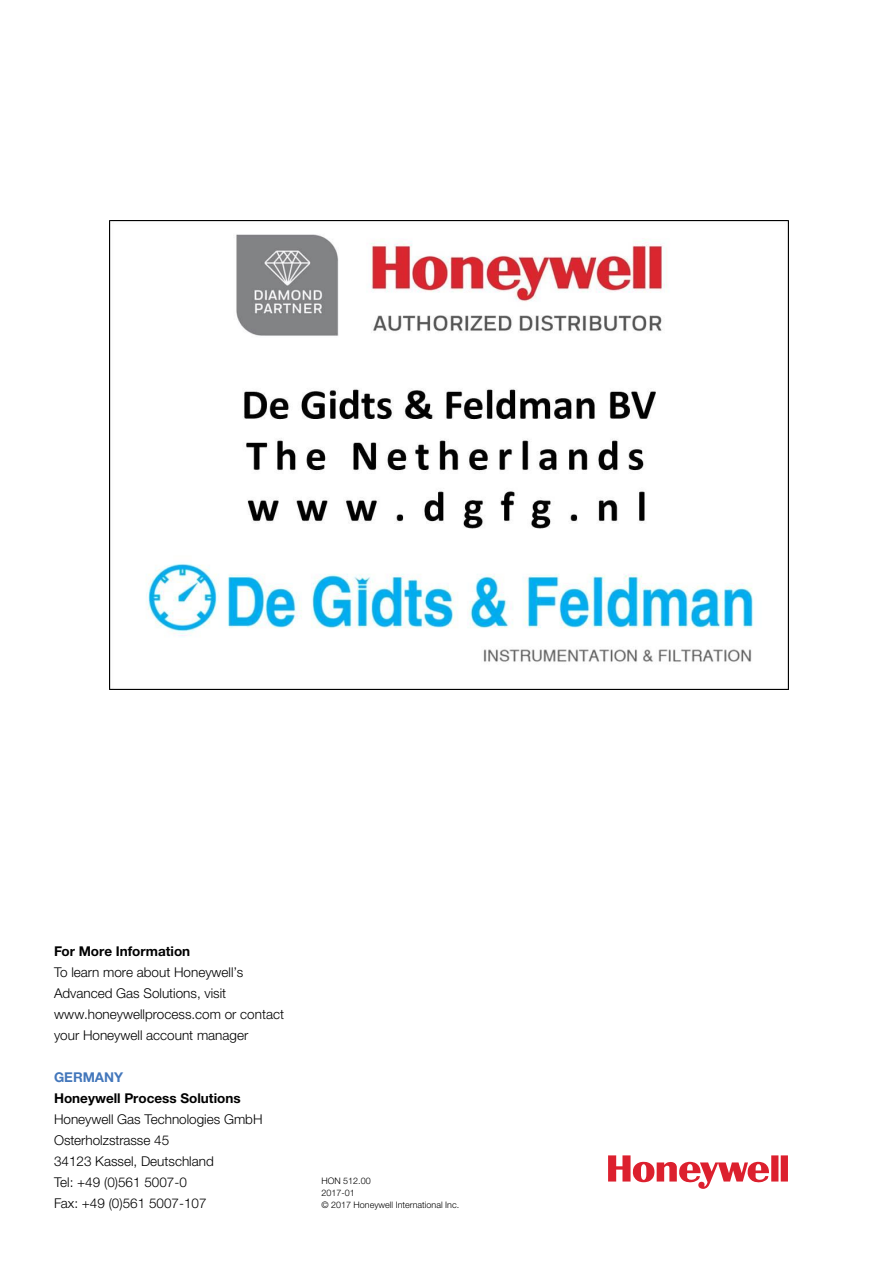
<style>
.page{position:relative;width:893px;height:1263px;background:#fff}
.page>*{position:absolute;margin:0;border:0;box-sizing:border-box;transform-origin:0 0}
.t1{font:300 13.5px/21px "Helvetica Neue LTW1 G";color:#000}
.t2{font:700 13.5px "Helvetica Neue LTW1 G";color:#000}
.t3{font:700 13.5px "Helvetica Neue LTW1 G";color:#4377bb}
.t4{font:300 9px/12px "Helvetica Neue LTW1 G";color:#000}
</style>
<div class="page">
<svg style="left:608px;top:1155px;width:180px;height:34px"></svg>
<img style="left:109px;top:220px;width:680px;height:469px">
<p class="t2" style="left:54px;top:942px;width:138px">For More Information</p>
<p class="t1" style="left:54px;top:961px;width:232px">To learn more about Honeywell’s Advanced Gas Solutions, visit www.honeywellprocess.com or contact your Honeywell account manager</p>
<p class="t3" style="left:54px;top:1068px;width:71px">GERMANY</p>
<p class="t2" style="left:54px;top:1089px;width:188px">Honeywell Process Solutions</p>
<p class="t1" style="left:54px;top:1108px;width:210px">Honeywell Gas Technologies GmbH<br>Osterholzstrasse 45<br>34123 Kassel, Deutschland<br>Tel: +49 (0)561 5007-0<br>Fax: +49 (0)561 5007-107</p>
<p class="t4" style="left:321px;top:1175px;width:139px">HON 512.00<br>2017-01<br>© 2017 Honeywell International Inc.</p>
</div>
